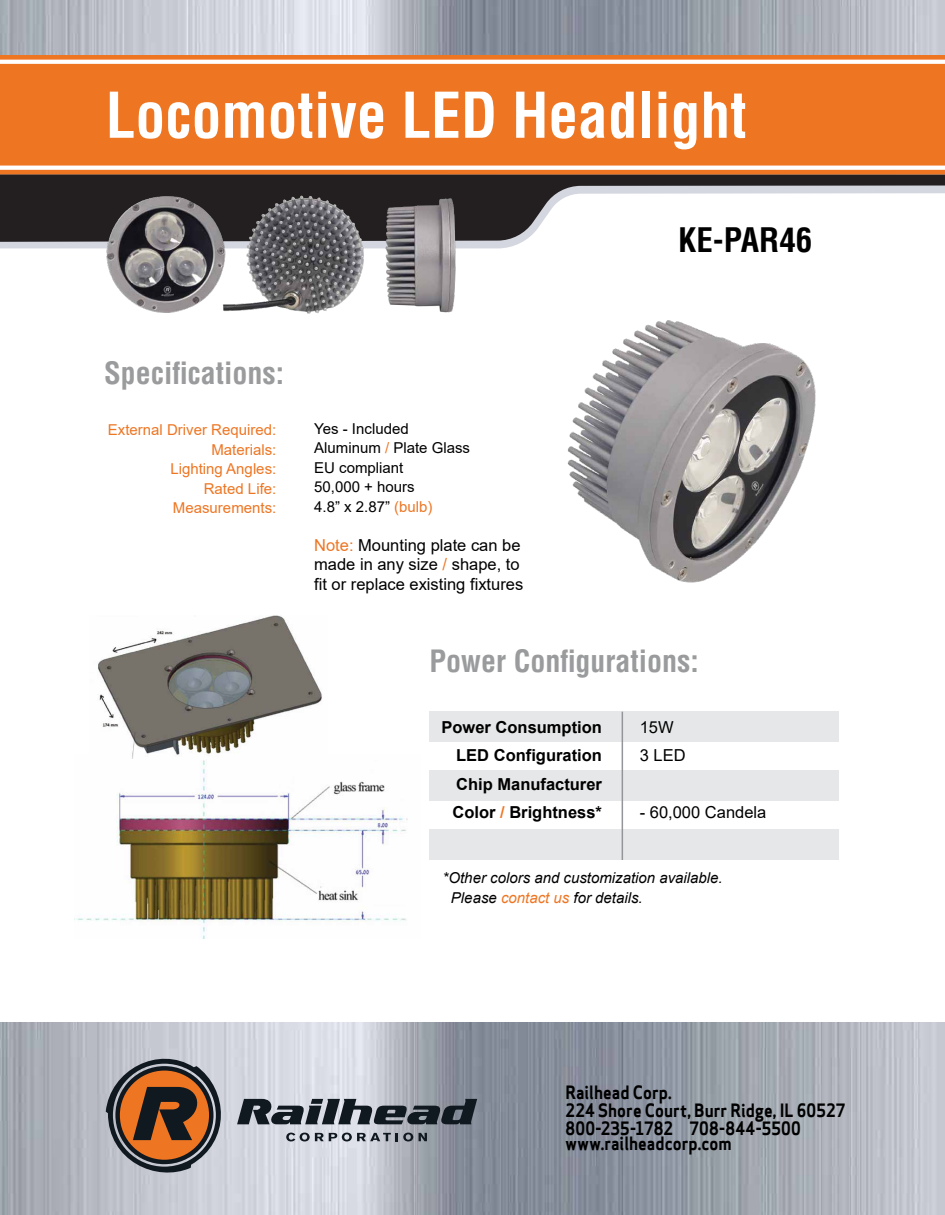
<style>
.page{position:relative;width:945px;height:1215px;background:#fff}
.page>*{position:absolute;margin:0;border:0;box-sizing:border-box;transform-origin:0 0}
.t1{font:700 condensed 61.5px "Helvetica LT Std";color:#fff}
.t2{font:700 condensed 33px "Helvetica LT Std";color:#000}
.t3{font:700 condensed 30px "Helvetica LT Std";color:#9a9b9c}
.t4{font:700 18px/18px "Apex Sans";letter-spacing:.005em;color:#000;scale:.9 1}
.t5{font:16.5px/19.5px "Arial";color:#000}
.t6{font:700 16.5px/28.5px "Arial";color:#000;text-align:justify}
.t7{font:15px/19.5px "Arial";color:#ee7623;text-align:right}
.t8{font:15px/19.5px "Arial";color:#000}
.t9{font:italic 15px/19.5px "Arial";color:#000}
.s1{color:#ee7623}
</style>
<div class="page">
<img style="left:0;top:0;width:945px;height:1215px">
<div style="left:0;top:115px;width:945px;height:907px;background:#fff"></div>
<div style="left:0;top:55px;width:945px;height:120px;background:#ee7623"></div>
<svg style="left:0;top:60px;width:945px;height:4px;background:#fefaf7"></svg>
<svg style="left:0;top:175px;width:945px;height:67px"></svg>
<svg style="left:0;top:166px;width:945px;height:4px;background:#fef8f4"></svg>
<svg style="left:286px;top:1133px;width:127px;height:8px"></svg>
<svg style="left:419px;top:1133px;width:8px;height:8px"></svg>
<svg style="left:106px;top:1045px;width:125px;height:138px;background:#977f73"></svg>
<svg style="left:237px;top:1099px;width:240px;height:25px;background:#565d65"></svg>
<img style="left:74px;top:758px;width:334px;height:181px">
<img style="left:98px;top:615px;width:224px;height:143px">
<div style="left:430px;top:770px;width:409px;height:31px;background:#e6e7e8"></div>
<div style="left:430px;top:829px;width:409px;height:31px;background:#e6e7e8"></div>
<div style="left:430px;top:711px;width:409px;height:31px;background:#e6e7e8"></div>
<hr style="left:622px;top:712px;width:1px;height:148px;background:#939598">
<img style="left:60px;top:165px;width:121px;height:148px">
<img style="left:517px;top:237px;width:400px;height:346px">
<img style="left:414px;top:165px;width:103px;height:148px">
<img style="left:181px;top:165px;width:233px;height:149px">
<h1 class="t1" style="left:106px;top:77px;width:642px">Locomotive LED Headlight</h1>
<h2 class="t2" style="left:678px;top:220px;width:136px">KE-PAR46</h2>
<h3 class="t3" style="left:104px;top:354px;width:181px">Specifications:</h3>
<p class="t7" style="left:108px;top:420px;width:170px">External Driver Required:<br>Materials:<br>Lighting Angles:<br>Rated Life:<br>Measurements:</p>
<p class="t8" style="left:314px;top:419px;width:157px">Yes - Included<br>Aluminum <span class="s1">/</span> Plate Glass<br>EU compliant<br>50,000 + hours<br>4.8” x 2.87” <span class="s1">(bulb)</span></p>
<p class="t5" style="left:314px;top:535px;width:211px"><span class="s1">Note:</span> Mounting plate can be made in any size <span class="s1">/</span> shape, to fit or replace existing fixtures</p>
<h3 class="t3" style="left:430px;top:643px;width:271px">Power Configurations:</h3>
<p class="t6" style="left:453px;top:713px;width:151px;text-indent:-11px">Power Consumption LED Configuration Chip Manufacturer Color <span class="s1">/</span> Brightness*</p>
<p class="t5" style="left:640px;top:713px;width:47px;line-height:28.5px">15W<br>3 LED</p>
<p class="t5" style="left:640px;top:803px;width:128px">- 60,000 Candela</p>
<p class="t9" style="left:451px;top:869px;width:273px;text-indent:-8px">*Other colors and customization available.<br>Please <span class="s1">contact us</span> for details.</p>
<p class="t4" style="left:566px;top:1083px;width:313px">Railhead Corp.<br>224 Shore Court, Burr Ridge, IL 60527<br>800-235-1782 708-844-5500</p>
<p class="t4" style="left:566px;top:1134px;width:186px">www.railheadcorp.com</p>
</div>
